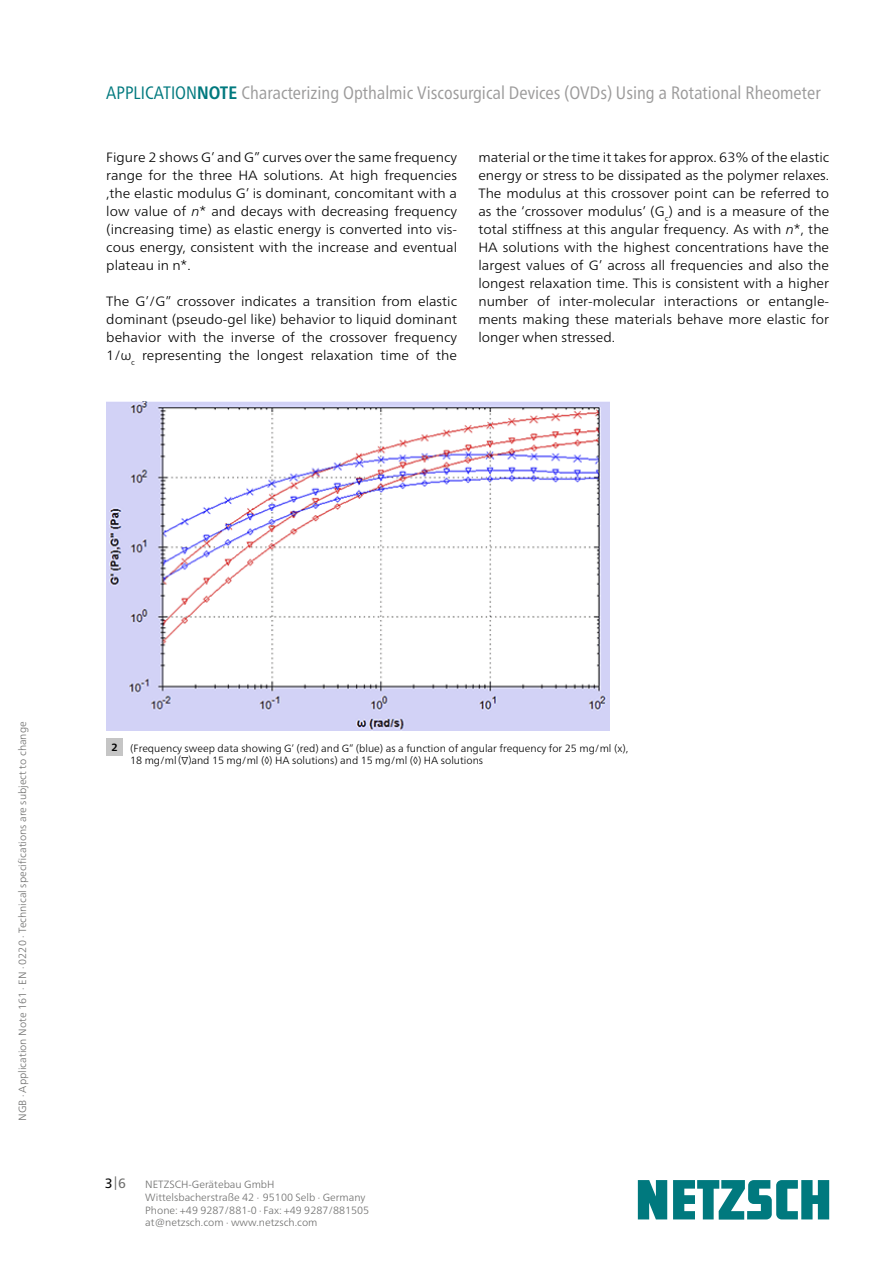
<style>
.page{position:relative;width:893px;height:1263px;background:#fff}
.page>*{position:absolute;margin:0;border:0;box-sizing:border-box;transform-origin:0 0}
.Fließtext_engl{font:condensed 18px "Frutiger Neue LTW1 G";color:#9c9b9b}
.D_Fließtext{font:300 13.5px/18px "Frutiger Neue LTW1 G";color:#000;text-align:justify;scale:1.04 1}
.t1{font:13.5px "Frutiger Neue LTW1 G";color:#6f6f6e}
.E_Bildunterschrift{font:300 10.5px "Frutiger Neue LTW1 G";color:#6f6f6e}
.D_Fließtext-2{font:300 10.5px/12px "Frutiger Neue LTW1 G";color:#000}
.E_Fließtext{font:700 10.5px "Frutiger Neue LTW1 G";color:#000}
.s1{color:#00797e}
.s2{font-weight:700;color:#00797e}
.s3{font-style:italic}
.s4{color:#000}
</style>
<div class="page">
<svg style="left:638px;top:1180px;width:191px;height:39px"></svg>
<img style="left:106px;top:401px;width:503px;height:329px">
<div style="left:106px;top:739px;width:17px;height:17px;background:#c5c5c5"></div>
<p class="Fließtext_engl" style="left:106px;top:79px;width:716px"><span class="s1">APPLICATION</span><span class="s2">NOTE</span> Characterizing Opthalmic Viscosurgical Devices (OVDs) Using a Rotational Rheometer</p>
<p class="D_Fließtext" style="left:106px;top:148px;width:339px">Figure 2 shows G’ and G” curves over the same frequency range for the three HA solutions. At high frequencies ,the elastic modulus G’ is dominant, concomitant with a low value of <span class="s3">n</span>* and decays with decreasing frequency (increasing time) as elastic energy is converted into vis&shy;cous energy, consistent with the increase and eventual plateau in n*.</p>
<p class="D_Fließtext" style="left:106px;top:292px;width:339px">The G’/G” crossover indicates a transition from elastic dominant (pseudo-gel like) behavior to liquid dominant behavior with the inverse of the crossover frequency 1/ω<sub>c</sub> representing the longest relaxation time of the</p>
<p class="D_Fließtext" style="left:478px;top:148px;width:339px">material or the time it takes for approx. 63% of the elastic energy or stress to be dissipated as the polymer relaxes.<br>The modulus at this crossover point can be referred to as the ‘crossover modulus’ (G<sub>c</sub>) and is a measure of the total stiffness at this angular frequency. As with <span class="s3">n</span>*, the HA solutions with the highest concentrations have the largest values of G’ across all frequencies and also the longest relaxation time. This is consistent with a higher number of inter-molecular interactions or entangle&shy;ments making these materials behave more elastic for longer when stressed.</p>
<p class="E_Bildunterschrift" style="left:16px;top:1121px;width:401px;rotate:-90deg">NGB · Application Note 161 · EN · 0220 · Technical specifications are subject to change</p>
<p class="E_Fließtext" style="left:112px;top:741px;width:8px">2</p>
<p class="D_Fließtext-2" style="left:130px;top:742px;width:499px">(Frequency sweep data showing G’ (red) and G” (blue) as a function of angular frequency for 25 mg/ml (x),<br>18 mg/ml</p>
<p class="D_Fließtext-2" style="left:192px;top:766px;width:15px;rotate:-180deg">(∆)</p>
<p class="D_Fließtext-2" style="left:191px;top:754px;width:293px">and 15 mg/ml (◊) HA solutions) and 15 mg/ml (◊) HA solutions</p>
<p class="t1" style="left:105px;top:1175px;width:23px"><span class="s4">3</span>|6</p>
<p class="E_Bildunterschrift" style="left:145px;top:1178px;width:131px">NETZSCH-Gerätebau GmbH</p>
<p class="E_Bildunterschrift" style="left:145px;top:1191px;width:222px">Wittelsbacherstraße 42 ∙ 95100 Selb ∙ Germany</p>
<p class="E_Bildunterschrift" style="left:145px;top:1203px;width:226px">Phone: +49 9287/881-0 ∙ Fax: +49 9287/881505</p>
<p class="E_Bildunterschrift" style="left:145px;top:1216px;width:174px">at@netzsch.com ∙ www.netzsch.com</p>
</div>
